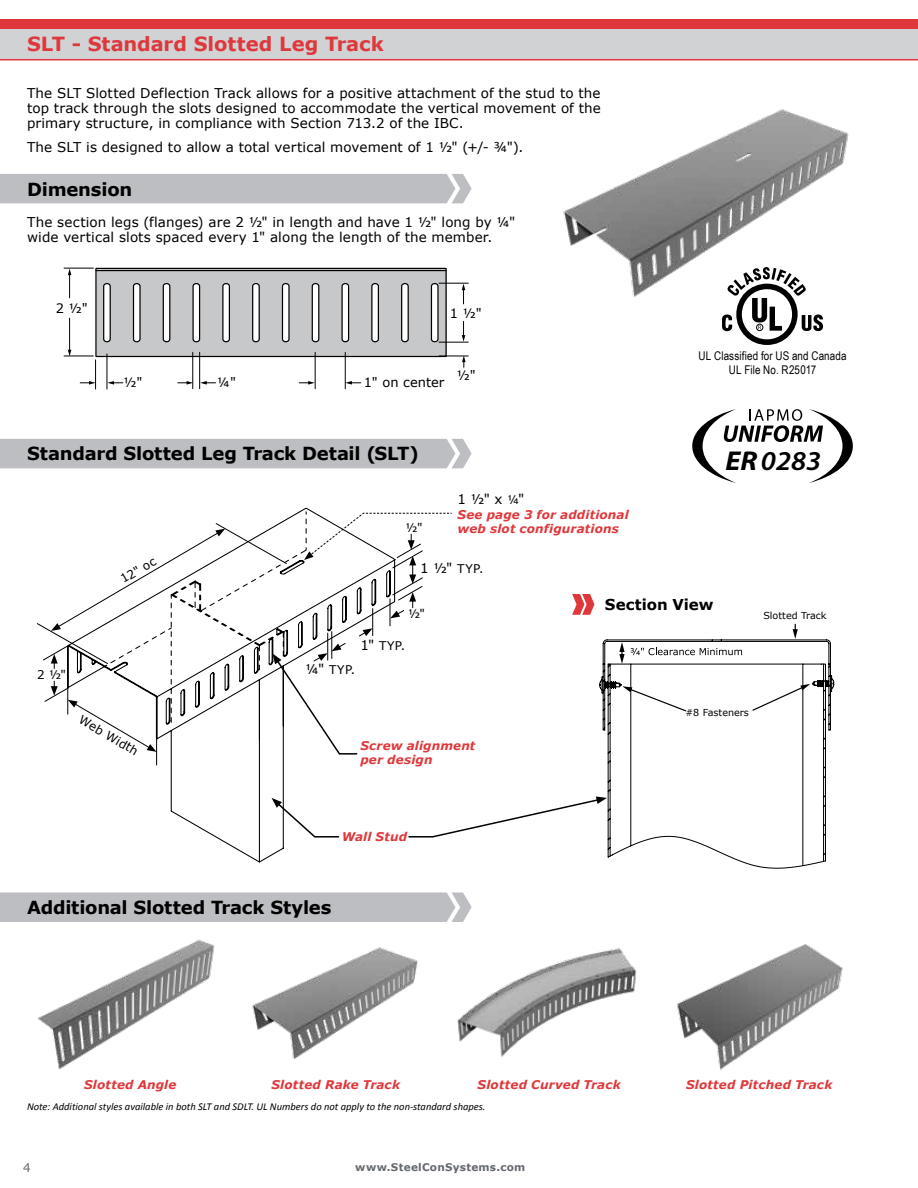
<style>
.page{position:relative;width:918px;height:1188px;background:#fff}
.page>*{position:absolute;margin:0;border:0;box-sizing:border-box;transform-origin:0 0}
.t1{font:italic 600 27.3px "Myriad Pro";color:#000;scale:1.06 1}
.t2{font:700 19.5px "Verdana";color:#df383c}
.t3{font:700 18px "Verdana";letter-spacing:-.015em;color:#000}
.t4{font:700 15px "Verdana";color:#000}
.t5{font:13.5px/15px "Verdana";letter-spacing:.005em;color:#000}
.t6{font:13.05px "Verdana";color:#000}
.t7{font:italic 700 12px/14.4px "Verdana";letter-spacing:.01em;color:#df383c}
.t8{font:12px/14.4px "Arial Narrow";letter-spacing:.01em;color:#000;text-align:center}
.t9{font:12px "Verdana";letter-spacing:.05em;color:#000}
.t10{font:12px "Verdana";color:#65696e}
.t11{font:italic 10.5px "Calibri";color:#000}
.t12{font:700 10.5px "Verdana";letter-spacing:.025em;color:#65696e}
.t13{font:9.6px "Verdana";color:#000}
.s1{font-size:12px}
.s2{font-size:13.5px}
.s3{font-weight:700}
</style>
<div class="page">
<div style="left:0;top:19px;width:918px;height:41px;background:#d1d2d4"></div>
<div style="left:0;top:20px;width:918px;height:9px;background:#df383c"></div>
<svg style="left:599px;top:639px;width:236px;height:230px"></svg>
<svg style="left:619px;top:642px;width:6px;height:22px"></svg>
<svg style="left:631px;top:648px;width:111px;height:7px"></svg>
<svg style="left:793px;top:624px;width:5px;height:15px"></svg>
<svg style="left:622px;top:686px;width:66px;height:26px"></svg>
<svg style="left:751px;top:684px;width:59px;height:28px"></svg>
<hr style="left:642px;top:807px;width:43px;height:1px;background:#fff">
<svg style="left:629px;top:803px;width:16px;height:9px"></svg>
<hr style="left:749px;top:806px;width:43px;height:2px;background:#fff">
<svg style="left:789px;top:803px;width:16px;height:8px"></svg>
<div style="left:0;top:439px;width:472px;height:29px;background:#bdbec1"></div>
<div style="left:0;top:892px;width:472px;height:30px;background:#bdbec1"></div>
<div style="left:96px;top:268px;width:350px;height:88px;background:#c7c8ca"></div>
<div style="left:95px;top:268px;width:352px;height:89px;border:1px solid #000"></div>
<hr style="left:96px;top:270px;width:351px;height:1px;background:#000">
<div style="left:104px;top:284px;width:6px;height:58px;background:#fff;border-radius:3px"></div>
<div style="left:103px;top:283px;width:8px;height:59px;border:1px solid #000;border-radius:3px"></div>
<div style="left:133px;top:284px;width:7px;height:58px;background:#fff;border-radius:3px"></div>
<div style="left:133px;top:283px;width:8px;height:59px;border:1px solid #000;border-radius:3px"></div>
<div style="left:163px;top:284px;width:7px;height:58px;background:#fff;border-radius:3px"></div>
<div style="left:163px;top:283px;width:7px;height:59px;border:1px solid #000;border-radius:3px"></div>
<div style="left:193px;top:284px;width:7px;height:58px;background:#fff;border-radius:3px"></div>
<div style="left:192px;top:283px;width:8px;height:59px;border:1px solid #000;border-radius:3px"></div>
<div style="left:223px;top:284px;width:6px;height:58px;background:#fff;border-radius:3px"></div>
<div style="left:222px;top:283px;width:8px;height:59px;border:1px solid #000;border-radius:3px"></div>
<div style="left:253px;top:284px;width:6px;height:58px;background:#fff;border-radius:3px"></div>
<div style="left:252px;top:283px;width:8px;height:59px;border:1px solid #000;border-radius:3px"></div>
<div style="left:282px;top:284px;width:7px;height:58px;background:#fff;border-radius:3px"></div>
<div style="left:282px;top:283px;width:8px;height:59px;border:1px solid #000;border-radius:3px"></div>
<div style="left:312px;top:284px;width:7px;height:58px;background:#fff;border-radius:3px"></div>
<div style="left:312px;top:283px;width:7px;height:59px;border:1px solid #000;border-radius:3px"></div>
<div style="left:342px;top:284px;width:7px;height:58px;background:#fff;border-radius:3px"></div>
<div style="left:341px;top:283px;width:8px;height:59px;border:1px solid #000;border-radius:3px"></div>
<div style="left:372px;top:284px;width:6px;height:58px;background:#fff;border-radius:3px"></div>
<div style="left:371px;top:283px;width:8px;height:59px;border:1px solid #000;border-radius:3px"></div>
<div style="left:402px;top:284px;width:6px;height:58px;background:#fff;border-radius:3px"></div>
<div style="left:401px;top:283px;width:8px;height:59px;border:1px solid #000;border-radius:3px"></div>
<div style="left:431px;top:284px;width:7px;height:58px;background:#fff;border-radius:3px"></div>
<div style="left:431px;top:283px;width:8px;height:59px;border:1px solid #000;border-radius:3px"></div>
<svg style="left:64px;top:268px;width:29px;height:30px"></svg>
<svg style="left:439px;top:283px;width:29px;height:21px"></svg>
<hr style="left:69px;top:318px;width:1px;height:33px;background:#000">
<svg style="left:439px;top:356px;width:29px;height:11px"></svg>
<svg style="left:108px;top:381px;width:15px;height:4px"></svg>
<svg style="left:346px;top:381px;width:15px;height:4px"></svg>
<svg style="left:200px;top:381px;width:16px;height:4px"></svg>
<svg style="left:178px;top:381px;width:14px;height:4px"></svg>
<svg style="left:299px;top:381px;width:16px;height:4px"></svg>
<svg style="left:439px;top:321px;width:29px;height:22px"></svg>
<svg style="left:64px;top:350px;width:32px;height:39px"></svg>
<hr style="left:107px;top:354px;width:1px;height:35px;background:#000">
<hr style="left:192px;top:352px;width:1px;height:37px;background:#000">
<hr style="left:199px;top:352px;width:1px;height:37px;background:#000">
<hr style="left:345px;top:352px;width:1px;height:37px;background:#000">
<hr style="left:315px;top:352px;width:1px;height:37px;background:#000">
<img style="left:563px;top:109px;width:286px;height:188px">
<img style="left:37px;top:939px;width:178px;height:131px">
<img style="left:252px;top:947px;width:166px;height:112px">
<img style="left:457px;top:948px;width:180px;height:109px">
<img style="left:676px;top:944px;width:167px;height:126px">
<svg style="left:156px;top:512px;width:241px;height:351px"></svg>
<svg style="left:156px;top:507px;width:240px;height:6px"></svg>
<svg style="left:272px;top:798px;width:68px;height:40px"></svg>
<svg style="left:36px;top:513px;width:416px;height:252px"></svg>
<div style="left:0;top:174px;width:472px;height:29px;background:#bdbec1"></div>
<svg style="left:722px;top:267px;width:101px;height:78px"></svg>
<svg style="left:572px;top:594px;width:22px;height:21px"></svg>
<svg style="left:692px;top:409px;width:161px;height:74px"></svg>
<svg style="left:408px;top:796px;width:199px;height:42px"></svg>
<h2 class="t2" style="left:27px;top:31px;width:358px">SLT - Standard Slotted Leg Track</h2>
<p class="t5" style="left:27px;top:86px;width:575px;text-align:justify">The SLT Slotted Deflection Track allows for a positive attachment of the stud to the top track through the slots designed to accommodate the vertical movement of the primary structure, in compliance with Section 713.2 of the IBC.</p>
<p class="t5" style="left:27px;top:139px;width:498px">The SLT is designed to allow a total vertical movement of 1 ½" (+/- ¾").</p>
<h3 class="t3" style="left:27px;top:177px;width:107px">Dimension</h3>
<p class="t5" style="left:27px;top:215px;width:490px">The section legs (flanges) are 2 ½" in length and have 1 ½" long by ¼" wide vertical slots spaced every 1" along the length of the member.</p>
<p class="t6" style="left:56px;top:300px;width:33px">2 ½"</p>
<p class="t6" style="left:123px;top:373px;width:20px">½"</p>
<p class="t6" style="left:217px;top:374px;width:20px">¼"</p>
<p class="t6" style="left:450px;top:304px;width:33px">1 ½"</p>
<p class="t6" style="left:364px;top:373px;width:82px">1" on center</p>
<p class="t6" style="left:457px;top:366px;width:20px">½"</p>
<h3 class="t3" style="left:27px;top:442px;width:393px">Standard Slotted Leg Track Detail (SLT)</h3>
<p class="t9" style="left:406px;top:520px;width:18px">½"</p>
<p class="t5" style="left:458px;top:492px;width:68px">1 ½" x <span class="s1">¼</span>"</p>
<p class="t7" style="left:458px;top:507px;width:173px">See page 3 for additional web slot configurations</p>
<p class="t9" style="left:117px;top:572px;width:40px;rotate:-30deg">12" oc</p>
<p class="t9" style="left:420px;top:560px;width:65px"><span class="s2">1 ½"</span> TYP.</p>
<p class="t8" style="left:699px;top:348px;width:149px">UL Classified for US and Canada<br>UL File No. R25017</p>
<h1 class="t1" style="left:725px;top:444px;width:92px"><span class="s3">ER</span>0283</h1>
<p class="t9" style="left:408px;top:605px;width:18px">½"</p>
<p class="t9" style="left:37px;top:667px;width:30px">2 ½"</p>
<p class="t9" style="left:84px;top:712px;width:68px;rotate:30deg">Web Width</p>
<p class="t9" style="left:305px;top:662px;width:51px"><span class="s2">¼"</span> TYP.</p>
<p class="t9" style="left:360px;top:637px;width:46px"><span class="s2">1"</span> TYP.</p>
<p class="t7" style="left:360px;top:739px;width:117px">Screw alignment per design</p>
<p class="t7" style="left:342px;top:829px;width:67px">Wall Stud</p>
<h3 class="t3" style="left:27px;top:896px;width:306px">Additional Slotted Track Styles</h3>
<p class="t4" style="left:605px;top:595px;width:110px">Section View</p>
<p class="t13" style="left:763px;top:609px;width:65px">Slotted Track</p>
<p class="t13" style="left:685px;top:706px;width:65px">#8 Fasteners</p>
<p class="t7" style="left:84px;top:1078px;width:94px">Slotted Angle</p>
<p class="t7" style="left:272px;top:1078px;width:130px">Slotted Rake Track</p>
<p class="t7" style="left:478px;top:1078px;width:145px">Slotted Curved Track</p>
<p class="t7" style="left:686px;top:1078px;width:148px">Slotted Pitched Track</p>
<p class="t11" style="left:27px;top:1100px;width:460px">Note: Additional styles available in both SLT and SDLT. UL Numbers do not apply to the non-standard shapes.</p>
<p class="t10" style="left:23px;top:1159px;width:9px">4</p>
<p class="t12" style="left:355px;top:1160px;width:172px">www.SteelConSystems.com</p>
</div>
